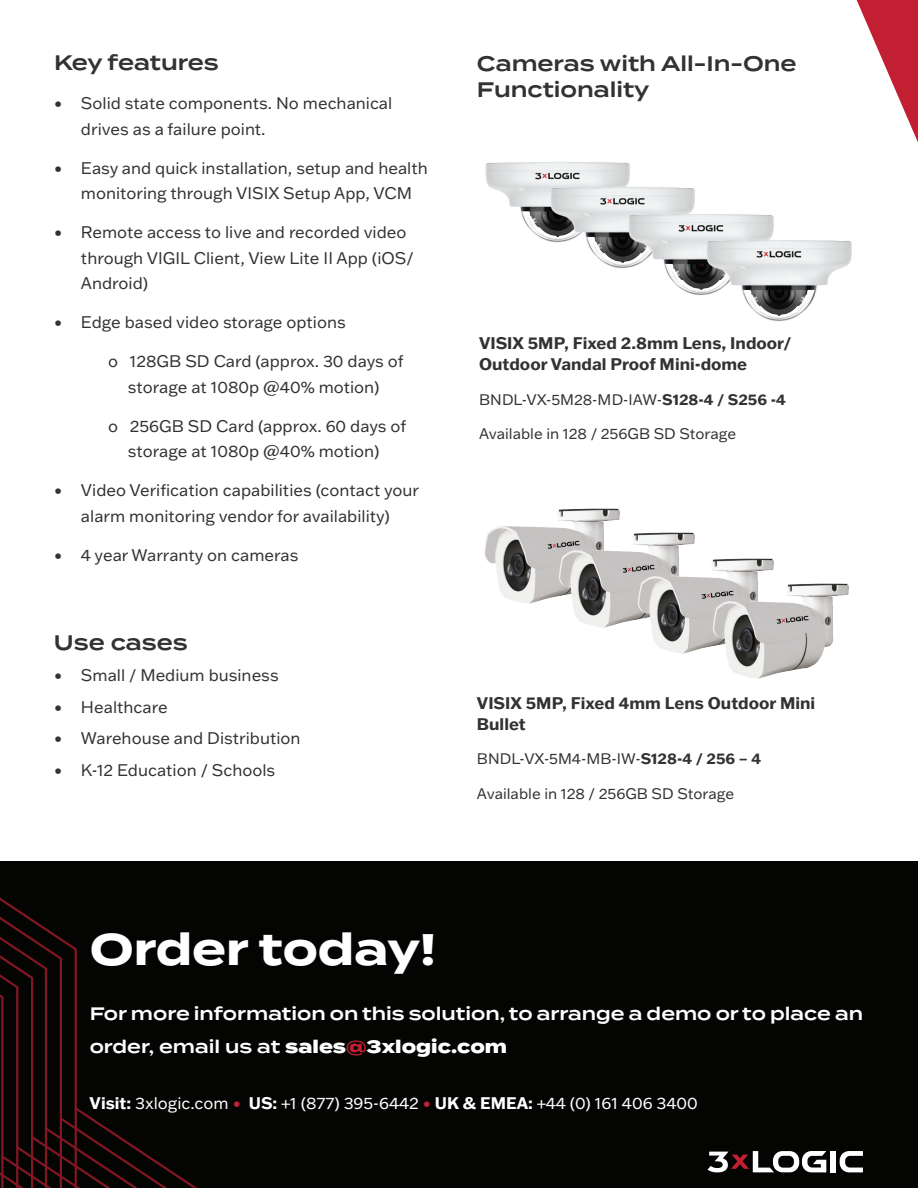
<style>
.page{position:relative;width:918px;height:1188px;background:#fff}
.page>*{position:absolute;margin:0;border:0;box-sizing:border-box;transform-origin:0 0}
.t1{font:700 44.1px "Termina";color:#fff}
.t2{font:600 21px/25.5px "Termina";color:#313232}
.t3{font:600 18px/33px "Termina";color:#fff}
.t4{font:16.5px/25.5px "Franklin Gothic ATF";color:#313232}
.t5{font:700 16.5px/21px "Franklin Gothic ATF";color:#313232}
.t6{font:16.5px "Franklin Gothic ATF";color:#fff}
.t7{font:15px "Franklin Gothic ATF";color:#313232}
.s1{font-weight:700}
.s2{font-weight:800}
.s3{font-weight:800;color:#c31f32}
.s4{color:#c22034}
</style>
<div class="page">
<div style="left:0;top:861px;width:918px;height:327px;background:#040503"></div>
<svg style="left:0;top:897px;width:197px;height:291px"></svg>
<svg style="left:857px;top:0;width:61px;height:143px"></svg>
<div style="left:831px;top:1151px;width:5px;height:21px;background:#fff"></div>
<svg style="left:708px;top:1151px;width:118px;height:21px"></svg>
<svg style="left:840px;top:1151px;width:23px;height:21px"></svg>
<img style="left:485px;top:162px;width:145px;height:78px">
<img style="left:544px;top:173px;width:151px;height:95px">
<img style="left:623px;top:199px;width:151px;height:96px">
<img style="left:700px;top:226px;width:152px;height:95px">
<img style="left:484px;top:508px;width:136px;height:96px">
<img style="left:554px;top:524px;width:141px;height:104px">
<img style="left:632px;top:551px;width:142px;height:103px">
<img style="left:708px;top:575px;width:141px;height:104px">
<p class="t2" style="left:54px;top:50px;width:166px">Key features</p>
<p class="t4" style="left:81px;top:90px;width:313px;text-indent:-27px">• Solid state components. No mechanical drives as a failure point.</p>
<p class="t4" style="left:81px;top:155px;width:348px;text-indent:-27px">• Easy and quick installation, setup and health monitoring through VISIX Setup App, VCM</p>
<p class="t4" style="left:81px;top:219px;width:334px;text-indent:-27px">• Remote access to live and recorded video through VIGIL Client, View Lite II App (iOS/<br>Android)</p>
<p class="t4" style="left:54px;top:309px;width:293px">• Edge based video storage options</p>
<p class="t4" style="left:108px;top:348px;width:297px;text-align:center">o 128GB SD Card (approx. 30 days of storage at 1080p @40% motion)</p>
<p class="t4" style="left:108px;top:413px;width:300px;text-align:center">o 256GB SD Card (approx. 60 days of storage at 1080p @40% motion)</p>
<p class="t4" style="left:54px;top:477px;width:367px;text-align:center">• Video Verification capabilities (contact your alarm monitoring vendor for availability)</p>
<p class="t4" style="left:54px;top:542px;width:246px">• 4 year Warranty on cameras</p>
<p class="t2" style="left:54px;top:630px;width:135px">Use cases</p>
<p class="t4" style="left:54px;top:662px;width:226px">• Small / Medium business</p>
<p class="t4" style="left:54px;top:694px;width:115px">• Healthcare</p>
<p class="t4" style="left:54px;top:725px;width:248px">• Warehouse and Distribution</p>
<p class="t4" style="left:54px;top:757px;width:223px">• K-12 Education / Schools</p>
<p class="t2" style="left:477px;top:51px;width:321px">Cameras with All-In-One<br>Functionality</p>
<p class="t5" style="left:479px;top:332px;width:314px">VISIX 5MP, Fixed 2.8mm Lens, Indoor/<br>Outdoor Vandal Proof Mini-dome</p>
<p class="t7" style="left:479px;top:389px;width:308px">BNDL-VX-5M28-MD-IAW-<span class="s1">S128-4 / S256 -4</span></p>
<p class="t7" style="left:479px;top:424px;width:259px">Available in 128 / 256GB SD Storage</p>
<p class="t5" style="left:477px;top:692px;width:340px">VISIX 5MP, Fixed 4mm Lens Outdoor Mini<br>Bullet</p>
<p class="t7" style="left:477px;top:749px;width:286px">BNDL-VX-5M4-MB-IW-<span class="s1">S128-4 / 256 – 4</span></p>
<p class="t7" style="left:477px;top:783px;width:259px">Available in 128 / 256GB SD Storage</p>
<h1 class="t1" style="left:90px;top:916px;width:348px">Order today!</h1>
<p class="t3" style="left:90px;top:997px;width:775px">For more information on this solution, to arrange a demo or to place an order, email us at <span class="s2">sales</span><span class="s3">@</span><span class="s2">3xlogic.com</span></p>
<p class="t6" style="left:90px;top:1092px;width:610px"><span class="s1">Visit:</span> 3xlogic.com <span class="s4">•</span> <span class="s1">US:</span> +1 (877) 395-6442 <span class="s4">•</span> <span class="s1">UK &amp; EMEA:</span> +44 (0) 161 406 3400</p>
</div>
